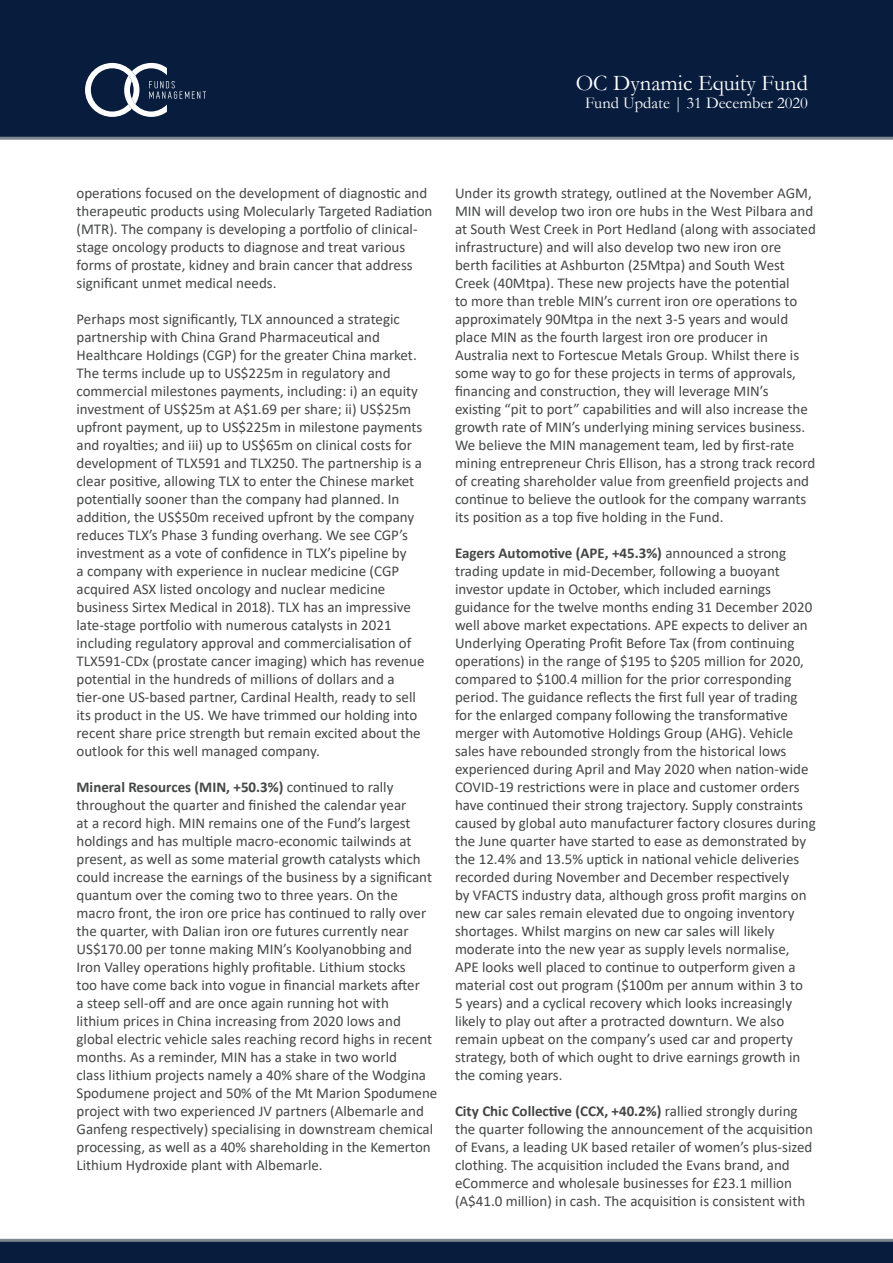
<style>
.page{position:relative;width:893px;height:1263px;background:#fff}
.page>*{position:absolute;margin:0;border:0;box-sizing:border-box;transform-origin:0 0}
.t1{font:22.5px "Garamond";color:#fff}
.t2{font:16.5px "Garamond";color:#fff}
.t3{font:15px/18px "Calibri";color:#454647}
.s1{font-weight:700}
</style>
<div class="page">
<div style="left:0;top:0;width:893px;height:138px;background:#081d3e"></div>
<hr style="left:0;top:137px;width:893px;height:3px;background:#7e868d">
<svg style="left:85px;top:63px;width:121px;height:54px"></svg>
<div style="left:0;top:1240px;width:893px;height:23px;background:#081d3e"></div>
<hr style="left:0;top:1239px;width:893px;height:3px;background:#7e868d">
<h1 class="t1" style="left:576px;top:68px;width:234px">OC Dynamic Equity Fund</h1>
<p class="t2" style="left:585px;top:92px;width:224px">Fund Update | 31 December 2020</p>
<p class="t3" style="left:77px;top:184px;width:357px">operations focused on the development of diagnostic and therapeutic products using Molecularly Targeted Radiation (MTR). The company is developing a portfolio of clinical&shy;stage oncology products to diagnose and treat various forms of prostate, kidney and brain cancer that address significant unmet medical needs.</p>
<p class="t3" style="left:77px;top:310px;width:349px">Perhaps most significantly, TLX announced a strategic partnership with China Grand Pharmaceutical and Healthcare Holdings (CGP) for the greater China market.<br>The terms include up to US$225m in regulatory and commercial milestones payments, including: i) an equity investment of US$25m at A$1.69 per share; ii) US$25m upfront payment, up to US$225m in milestone payments and royalties; and iii) up to US$65m on clinical costs for development of TLX591 and TLX250. The partnership is a clear positive, allowing TLX to enter the Chinese market potentially sooner than the company had planned. In addition, the US$50m received upfront by the company reduces TLX’s Phase 3 funding overhang. We see CGP’s investment as a vote of confidence in TLX’s pipeline by<br>a company with experience in nuclear medicine (CGP acquired ASX listed oncology and nuclear medicine business Sirtex Medical in 2018). TLX has an impressive late-stage portfolio with numerous catalysts in 2021 including regulatory approval and commercialisation of TLX591-CDx (prostate cancer imaging) which has revenue potential in the hundreds of millions of dollars and a tier-one US-based partner, Cardinal Health, ready to sell its product in the US. We have trimmed our holding into recent share price strength but remain excited about the outlook for this well managed company.</p>
<p class="t3" style="left:77px;top:778px;width:362px"><span class="s1">Mineral Resources (MIN, +50.3%)</span> continued to rally throughout the quarter and finished the calendar year<br>at a record high. MIN remains one of the Fund’s largest holdings and has multiple macro-economic tailwinds at present, as well as some material growth catalysts which could increase the earnings of the business by a significant quantum over the coming two to three years. On the macro front, the iron ore price has continued to rally over the quarter, with Dalian iron ore futures currently near US$170.00 per tonne making MIN’s Koolyanobbing and Iron Valley operations highly profitable. Lithium stocks<br>too have come back into vogue in financial markets after<br>a steep sell-off and are once again running hot with<br>lithium prices in China increasing from 2020 lows and global electric vehicle sales reaching record highs in recent months. As a reminder, MIN has a stake in two world<br>class lithium projects namely a 40% share of the Wodgina Spodumene project and 50% of the Mt Marion Spodumene project with two experienced JV partners (Albemarle and Ganfeng respectively) specialising in downstream chemical processing, as well as a 40% shareholding in the Kemerton Lithium Hydroxide plant with Albemarle.</p>
<p class="t3" style="left:455px;top:184px;width:362px">Under its growth strategy, outlined at the November AGM, MIN will develop two iron ore hubs in the West Pilbara and at South West Creek in Port Hedland (along with associated infrastructure) and will also develop two new iron ore berth facilities at Ashburton (25Mtpa) and South West Creek (40Mtpa). These new projects have the potential<br>to more than treble MIN’s current iron ore operations to approximately 90Mtpa in the next 3-5 years and would place MIN as the fourth largest iron ore producer in Australia next to Fortescue Metals Group. Whilst there is some way to go for these projects in terms of approvals, financing and construction, they will leverage MIN’s existing “pit to port” capabilities and will also increase the growth rate of MIN’s underlying mining services business.<br>We believe the MIN management team, led by first-rate mining entrepreneur Chris Ellison, has a strong track record of creating shareholder value from greenfield projects and continue to believe the outlook for the company warrants its position as a top five holding in the Fund.</p>
<p class="t3" style="left:455px;top:544px;width:362px"><span class="s1">Eagers Automotive (APE, +45.3%)</span> announced a strong trading update in mid-December, following a buoyant investor update in October, which included earnings guidance for the twelve months ending 31 December 2020 well above market expectations. APE expects to deliver an Underlying Operating Profit Before Tax (from continuing operations) in the range of $195 to $205 million for 2020, compared to $100.4 million for the prior corresponding period. The guidance reflects the first full year of trading for the enlarged company following the transformative merger with Automotive Holdings Group (AHG). Vehicle sales have rebounded strongly from the historical lows experienced during April and May 2020 when nation-wide COVID-19 restrictions were in place and customer orders have continued their strong trajectory. Supply constraints caused by global auto manufacturer factory closures during the June quarter have started to ease as demonstrated by the 12.4% and 13.5% uptick in national vehicle deliveries recorded during November and December respectively<br>by VFACTS industry data, although gross profit margins on new car sales remain elevated due to ongoing inventory shortages. Whilst margins on new car sales will likely moderate into the new year as supply levels normalise, APE looks well placed to continue to outperform given a material cost out program ($100m per annum within 3 to<br>5 years) and a cyclical recovery which looks increasingly likely to play out after a protracted downturn. We also remain upbeat on the company’s used car and property strategy, both of which ought to drive earnings growth in the coming years.</p>
<p class="t3" style="left:455px;top:1102px;width:359px"><span class="s1">City Chic Collective (CCX, +40.2%)</span> rallied strongly during the quarter following the announcement of the acquisition of Evans, a leading UK based retailer of women’s plus-sized clothing. The acquisition included the Evans brand, and eCommerce and wholesale businesses for £23.1 million (A$41.0 million) in cash. The acquisition is consistent with</p>
</div>
